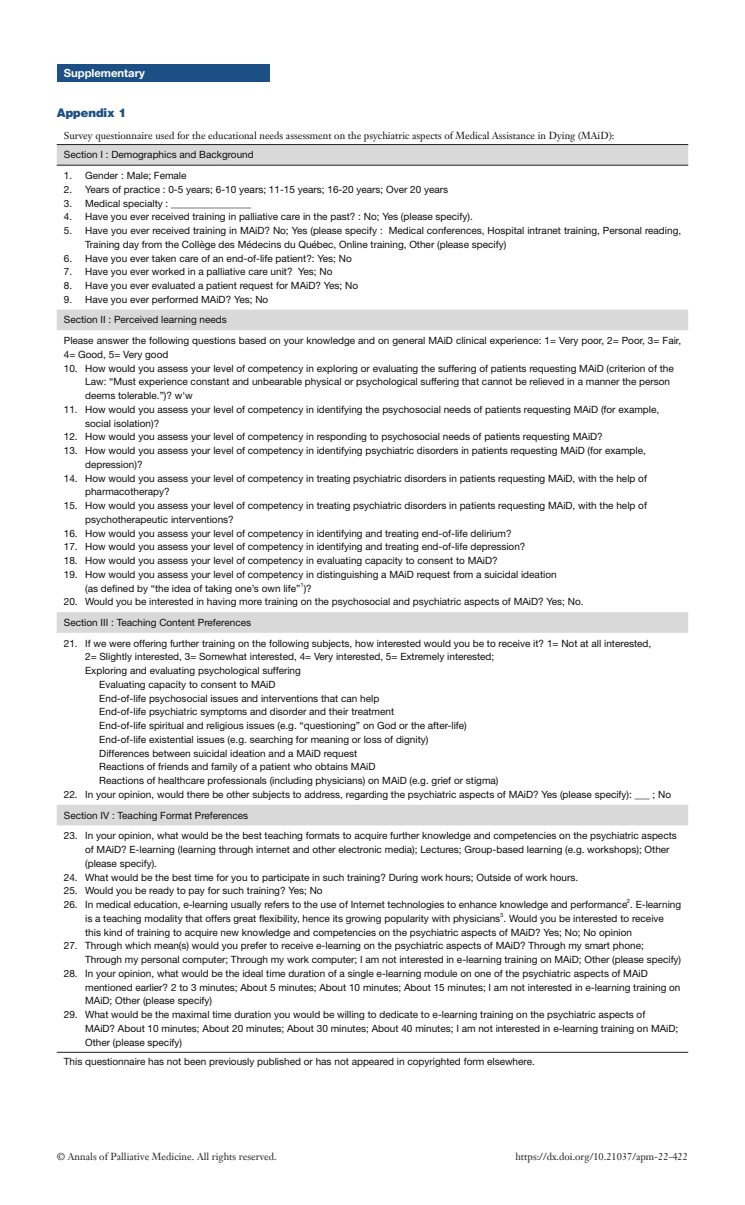
<style>
.page{position:relative;width:745px;height:1205px;background:#fff}
.page>*{position:absolute;margin:0;border:0;box-sizing:border-box;transform-origin:0 0}
._1ji-zhengti{font:900 11.88px "Helvetica";color:#1c5085}
.栏目{font:700 11.25px "Helvetica Neue LT Pro";color:#fff}
.t1{font:10px/13.8px "Helvetica Neue LT Pro";color:#0d0d0d}
.t2{font:10px "Janson Text LT";color:#0d0d0d}
.t3{font:10px "Janson Text LT";color:#231f20}
.t4{font:5.88px "Helvetica Neue LT Pro";color:#0d0d0d}
</style>
<div class="page">
<div style="left:57px;top:64px;width:212px;height:17px;background:#1c5085"></div>
<svg style="left:57px;top:145px;width:630px;height:680px"></svg>
<hr style="left:57px;top:144px;width:630px;height:1px;background:#231f20">
<hr style="left:57px;top:165px;width:630px;height:1px;background:#231f20">
<hr style="left:57px;top:1052px;width:630px;height:1px;background:#231f20">
<div style="left:57px;top:335px;width:630px;height:24px;background:#fff"></div>
<div style="left:57px;top:363px;width:630px;height:37px;background:#fff"></div>
<div style="left:57px;top:404px;width:630px;height:24px;background:#fff"></div>
<div style="left:57px;top:432px;width:630px;height:10px;background:#fff"></div>
<div style="left:57px;top:445px;width:630px;height:24px;background:#fff"></div>
<div style="left:57px;top:473px;width:630px;height:24px;background:#fff"></div>
<div style="left:57px;top:500px;width:630px;height:24px;background:#fff"></div>
<div style="left:57px;top:528px;width:630px;height:10px;background:#fff"></div>
<div style="left:57px;top:542px;width:630px;height:10px;background:#fff"></div>
<div style="left:57px;top:555px;width:630px;height:10px;background:#fff"></div>
<div style="left:57px;top:569px;width:630px;height:24px;background:#fff"></div>
<div style="left:57px;top:597px;width:630px;height:10px;background:#fff"></div>
<div style="left:57px;top:638px;width:630px;height:24px;background:#fff"></div>
<div style="left:57px;top:665px;width:630px;height:10px;background:#fff"></div>
<div style="left:57px;top:679px;width:630px;height:10px;background:#fff"></div>
<div style="left:57px;top:693px;width:630px;height:10px;background:#fff"></div>
<div style="left:57px;top:707px;width:630px;height:10px;background:#fff"></div>
<div style="left:57px;top:720px;width:630px;height:10px;background:#fff"></div>
<div style="left:57px;top:734px;width:630px;height:10px;background:#fff"></div>
<div style="left:57px;top:748px;width:630px;height:10px;background:#fff"></div>
<div style="left:57px;top:762px;width:630px;height:10px;background:#fff"></div>
<div style="left:57px;top:775px;width:630px;height:10px;background:#fff"></div>
<div style="left:57px;top:789px;width:630px;height:10px;background:#fff"></div>
<p class="栏目" style="left:64px;top:66px;width:83px">Supplementary</p>
<p class="_1ji-zhengti" style="left:57px;top:105px;width:71px">Appendix 1</p>
<p class="t2" style="left:64px;top:129px;width:551px">Survey questionnaire used for the educational needs assessment on the psychiatric aspects of Medical Assistance in Dying (MAiD):</p>
<p class="t1" style="left:64px;top:148px;width:191px">Section I : Demographics and Background</p>
<p class="t1" style="left:64px;top:168px;width:124px">1. Gender : Male; Female</p>
<p class="t1" style="left:64px;top:182px;width:385px">2. Years of practice : 0-5 years; 6-10 years; 11-15 years; 16-20 years; Over 20 years</p>
<p class="t1" style="left:64px;top:196px;width:189px">3. Medical specialty : ________________</p>
<p class="t1" style="left:64px;top:210px;width:410px">4. Have you ever received training in palliative care in the past? : No; Yes (please specify).</p>
<p class="t1" style="left:85px;top:223px;width:597px;text-indent:-21px">5. Have you ever received training in MAiD? No; Yes (please specify : Medical conferences, Hospital intranet training, Personal reading,<br>Training day from the Collège des Médecins du Québec, Online training, Other (please specify)</p>
<p class="t1" style="left:64px;top:251px;width:289px">6. Have you ever taken care of an end-of-life patient?: Yes; No</p>
<p class="t1" style="left:64px;top:265px;width:270px">7. Have you ever worked in a palliative care unit? Yes; No</p>
<p class="t1" style="left:64px;top:278px;width:295px">8. Have you ever evaluated a patient request for MAiD? Yes; No</p>
<p class="t1" style="left:64px;top:292px;width:206px">9. Have you ever performed MAiD? Yes; No</p>
<p class="t1" style="left:64px;top:313px;width:164px">Section II : Perceived learning needs</p>
<p class="t1" style="left:64px;top:333px;width:618px">Please answer the following questions based on your knowledge and on general MAiD clinical experience: 1= Very poor, 2= Poor, 3= Fair,<br>4= Good, 5= Very good</p>
<p class="t1" style="left:85px;top:361px;width:590px;text-indent:-21px">10. How would you assess your level of competency in exploring or evaluating the suffering of patients requesting MAiD (criterion of the<br>Law: “Must experience constant and unbearable physical or psychological suffering that cannot be relieved in a manner the person deems tolerable.”)? w'w</p>
<p class="t1" style="left:85px;top:402px;width:575px;text-indent:-21px">11. How would you assess your level of competency in identifying the psychosocial needs of patients requesting MAiD (for example, social isolation)?</p>
<p class="t1" style="left:64px;top:430px;width:540px">12. How would you assess your level of competency in responding to psychosocial needs of patients requesting MAiD?</p>
<p class="t1" style="left:85px;top:443px;width:562px;text-indent:-21px">13. How would you assess your level of competency in identifying psychiatric disorders in patients requesting MAiD (for example, depression)?</p>
<p class="t1" style="left:85px;top:471px;width:563px;text-indent:-21px">14. How would you assess your level of competency in treating psychiatric disorders in patients requesting MAiD, with the help of pharmacotherapy?</p>
<p class="t1" style="left:85px;top:498px;width:563px;text-indent:-21px">15. How would you assess your level of competency in treating psychiatric disorders in patients requesting MAiD, with the help of psychotherapeutic interventions?</p>
<p class="t1" style="left:64px;top:526px;width:449px">16. How would you assess your level of competency in identifying and treating end-of-life delirium?</p>
<p class="t1" style="left:64px;top:540px;width:463px">17. How would you assess your level of competency in identifying and treating end-of-life depression?</p>
<p class="t1" style="left:64px;top:553px;width:435px">18. How would you assess your level of competency in evaluating capacity to consent to MAiD?</p>
<p class="t1" style="left:85px;top:567px;width:472px;text-indent:-21px">19. How would you assess your level of competency in distinguishing a MAiD request from a suicidal ideation (as defined by “the idea of taking one’s own life” )?</p>
<p class="t4" style="left:300px;top:581px;width:5px">1</p>
<p class="t1" style="left:64px;top:595px;width:521px">20. Would you be interested in having more training on the psychosocial and psychiatric aspects of MAiD? Yes; No.</p>
<p class="t1" style="left:64px;top:615px;width:189px">Section III : Teaching Content Preferences</p>
<p class="t1" style="left:85px;top:636px;width:567px;text-indent:-21px">21. If we were offering further training on the following subjects, how interested would you be to receive it? 1= Not at all interested,<br>2= Slightly interested, 3= Somewhat interested, 4= Very interested, 5= Extremely interested;</p>
<p class="t1" style="left:85px;top:663px;width:217px">Exploring and evaluating psychological suffering</p>
<p class="t1" style="left:99px;top:677px;width:177px">Evaluating capacity to consent to MAiD</p>
<p class="t1" style="left:99px;top:691px;width:281px">End-of-life psychosocial issues and interventions that can help</p>
<p class="t1" style="left:99px;top:705px;width:296px">End-of-life psychiatric symptoms and disorder and their treatment</p>
<p class="t1" style="left:99px;top:718px;width:369px">End-of-life spiritual and religious issues (e.g. “questioning” on God or the after-life)</p>
<p class="t1" style="left:99px;top:732px;width:330px">End-of-life existential issues (e.g. searching for meaning or loss of dignity)</p>
<p class="t1" style="left:99px;top:746px;width:259px">Differences between suicidal ideation and a MAiD request</p>
<p class="t1" style="left:99px;top:760px;width:277px">Reactions of friends and family of a patient who obtains MAiD</p>
<p class="t1" style="left:99px;top:773px;width:400px">Reactions of healthcare professionals (including physicians) on MAiD (e.g. grief or stigma)</p>
<p class="t1" style="left:64px;top:787px;width:608px">22. In your opinion, would there be other subjects to address, regarding the psychiatric aspects of MAiD? Yes (please specify): ___ ; No</p>
<p class="t1" style="left:64px;top:808px;width:186px">Section IV : Teaching Format Preferences</p>
<p class="t1" style="left:85px;top:828px;width:593px;text-indent:-21px">23. In your opinion, what would be the best teaching formats to acquire further knowledge and competencies on the psychiatric aspects of MAiD? E-learning (learning through internet and other electronic media); Lectures; Group-based learning (e.g. workshops); Other (please specify).</p>
<p class="t1" style="left:64px;top:870px;width:515px">24. What would be the best time for you to participate in such training? During work hours; Outside of work hours.</p>
<p class="t1" style="left:64px;top:883px;width:260px">25. Would you be ready to pay for such training? Yes; No</p>
<p class="t1" style="left:64px;top:897px;width:618px">26. In medical education, e-learning usually refers to the use of Internet technologies to enhance knowledge and performance . E-learning</p>
<p class="t4" style="left:626px;top:897px;width:5px">2</p>
<p class="t1" style="left:85px;top:911px;width:580px">is a teaching modality that offers great flexibility, hence its growing popularity with physicians . Would you be interested to receive</p>
<p class="t4" style="left:500px;top:911px;width:5px">3</p>
<p class="t1" style="left:85px;top:925px;width:548px">this kind of training to acquire new knowledge and competencies on the psychiatric aspects of MAiD? Yes; No; No opinion</p>
<p class="t1" style="left:85px;top:938px;width:597px;text-indent:-21px">27. Through which mean(s) would you prefer to receive e-learning on the psychiatric aspects of MAiD? Through my smart phone;<br>Through my personal computer; Through my work computer; I am not interested in e-learning training on MAiD; Other (please specify)</p>
<p class="t1" style="left:85px;top:966px;width:596px;text-indent:-21px">28. In your opinion, what would be the ideal time duration of a single e-learning module on one of the psychiatric aspects of MAiD mentioned earlier? 2 to 3 minutes; About 5 minutes; About 10 minutes; About 15 minutes; I am not interested in e-learning training on<br>MAiD; Other (please specify)</p>
<p class="t1" style="left:85px;top:1007px;width:594px;text-indent:-21px">29. What would be the maximal time duration you would be willing to dedicate to e-learning training on the psychiatric aspects of<br>MAiD? About 10 minutes; About 20 minutes; About 30 minutes; About 40 minutes; I am not interested in e-learning training on MAiD;<br>Other (please specify)</p>
<p class="t1" style="left:64px;top:1054px;width:472px">This questionnaire has not been previously published or has not appeared in copyrighted form elsewhere.</p>
<p class="t3" style="left:57px;top:1150px;width:221px">© Annals of Palliative Medicine. All rights reserved.</p>
<p class="t3" style="left:515px;top:1150px;width:174px">https://dx.doi.org/10.21037/apm-22-422</p>
</div>
